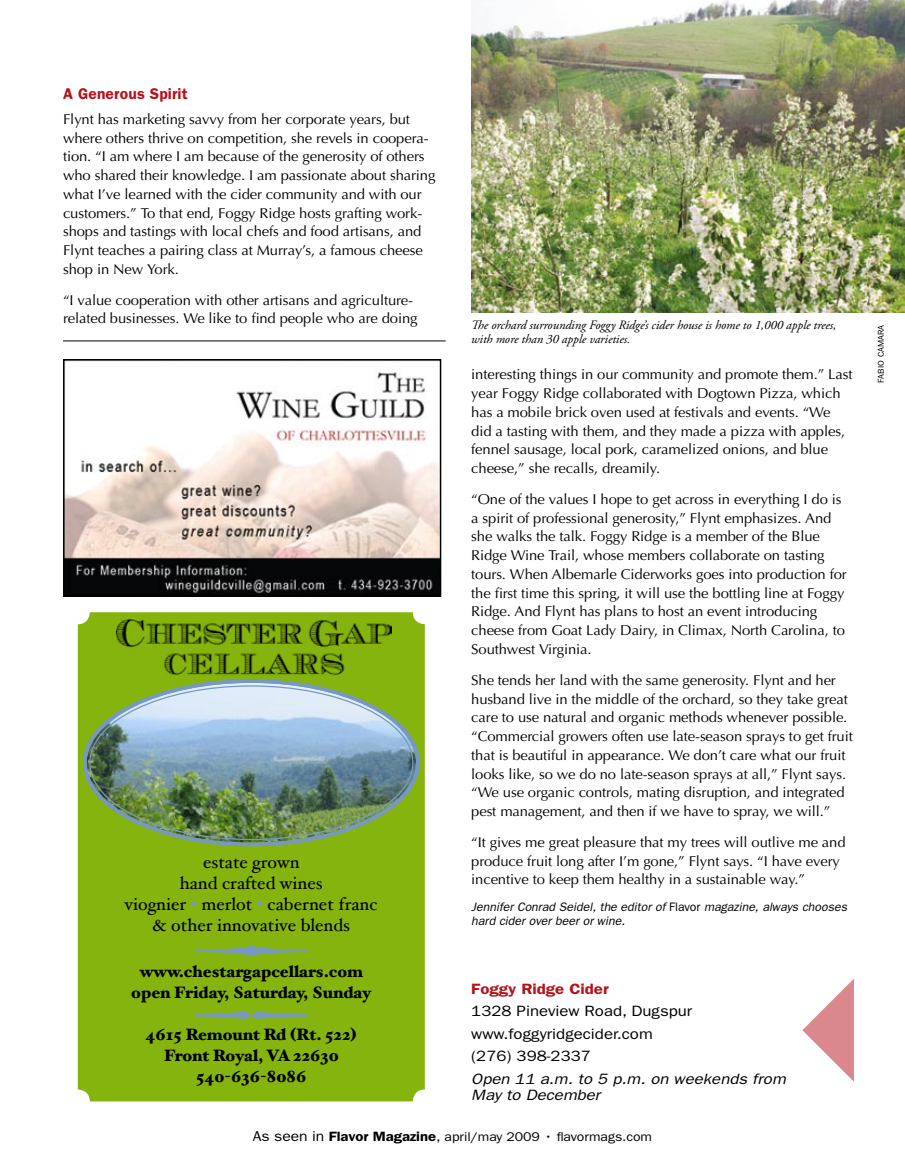
<style>
.page{position:relative;width:905px;height:1175px;background:#fff}
.page>*{position:absolute;margin:0;border:0;box-sizing:border-box;transform-origin:0 0}
.t1{font:18px/21px "Hoefler Text";color:#000;text-align:center}
.t2{font:900 16.5px/21px "Hoefler Text";color:#000;text-align:center}
.t3{font:600 15.6px "Franklin Gothic";letter-spacing:.01em;color:#b5121b}
.t4{font:15px/22.5px "ITC Franklin Gothic Std";color:#000;scale:1.12 1}
.t5{font:italic 15px/16.5px "Franklin Gothic";color:#000;scale:1.12 1}
.t6{font:600 15px "Franklin Gothic";color:#b5121b;scale:1.12 1}
.t7{font:14.25px/18.8px "Optima";letter-spacing:-.01em;color:#000;scale:1.04 1}
.t8{font:italic 12.75px/13.5px "Adobe Garamond Pro";letter-spacing:-.005em;color:#000}
.t9{font:12.75px "ITC Franklin Gothic Std";letter-spacing:-.005em;color:#000;scale:1.1 1}
.t10{font:italic 12.3px/14.2px "Franklin Gothic";color:#000}
.t11{font:8.4px "ITC Franklin Gothic Std";letter-spacing:-.005em;color:#000}
.s1{color:#7797c7}
.s2{font-family:"ITC Franklin Gothic Std";font-style:normal}
.s3{font-size:14.25px}
.s4{font-family:"Franklin Gothic";font-weight:600;font-size:13.5px}
.s5{font-size:13.5px}
</style>
<div class="page">
<div style="left:78px;top:612px;width:347px;height:489px;background:#84b40d;border-radius:12px"></div>
<img style="left:116px;top:619px;width:275px;height:64px">
<img style="left:87px;top:683px;width:329px;height:159px">
<img style="left:66px;top:372px;width:372px;height:222px">
<div style="left:63px;top:359px;width:378px;height:238px;border:2px solid #000"></div>
<svg style="left:802px;top:979px;width:52px;height:102px"></svg>
<hr style="left:63px;top:341px;width:383px;height:1px;background:#000">
<img style="left:471px;top:0;width:433px;height:312px">
<p class="t3" style="left:63px;top:84px;width:126px">A Generous Spirit</p>
<p class="t7" style="left:63px;top:110px;width:359px">Flynt has marketing savvy from her corporate years, but where others thrive on competition, she revels in coopera&shy;tion. “I am where I am because of the generosity of others who shared their knowledge. I am passionate about sharing what I’ve learned with the cider community and with our customers.” To that end, Foggy Ridge hosts grafting work&shy;shops and tastings with local chefs and food artisans, and Flynt teaches a pairing class at Murray’s, a famous cheese shop in New York.</p>
<p class="t7" style="left:63px;top:291px;width:342px">“I value cooperation with other artisans and agriculture&shy;related businesses. We like to find people who are doing</p>
<p class="t1" style="left:125px;top:851px;width:254px">estate grown<br>hand crafted wines<br>viognier <span class="s1">•</span> merlot <span class="s1">•</span> cabernet franc &amp; other innovative blends</p>
<p class="t2" style="left:131px;top:961px;width:242px">www.chestargapcellars.com open Friday, Saturday, Sunday</p>
<p class="t2" style="left:146px;top:1024px;width:213px">4615 Remount Rd (Rt. 522)<br>Front Royal, VA 22630<br>540-636-8086</p>
<p class="t8" style="left:471px;top:319px;width:366px">The orchard surrounding Foggy Ridge’s cider house is home to 1,000 apple trees, with more than 30 apple varieties.</p>
<p class="t7" style="left:471px;top:365px;width:368px">interesting things in our community and promote them.” Last year Foggy Ridge collaborated with Dogtown Pizza, which has a mobile brick oven used at festivals and events. “We did a tasting with them, and they made a pizza with apples, fennel sausage, local pork, caramelized onions, and blue cheese,” she recalls, dreamily.</p>
<p class="t7" style="left:471px;top:490px;width:362px">“One of the values I hope to get across in everything I do is a spirit of professional generosity,” Flynt emphasizes. And she walks the talk. Foggy Ridge is a member of the Blue Ridge Wine Trail, whose members collaborate on tasting tours. When Albemarle Ciderworks goes into production for the first time this spring, it will use the bottling line at Foggy Ridge. And Flynt has plans to host an event introducing cheese from Goat Lady Dairy, in Climax, North Carolina, to Southwest Virginia.</p>
<p class="t7" style="left:471px;top:670px;width:368px">She tends her land with the same generosity. Flynt and her husband live in the middle of the orchard, so they take great care to use natural and organic methods whenever possible. “Commercial growers often use late-season sprays to get fruit that is beautiful in appearance. We don’t care what our fruit looks like, so we do no late-season sprays at all,” Flynt says. “We use organic controls, mating disruption, and integrated pest management, and then if we have to spray, we will.”</p>
<p class="t7" style="left:471px;top:833px;width:361px">“It gives me great pleasure that my trees will outlive me and produce fruit long after I’m gone,” Flynt says. “I have every incentive to keep them healthy in a sustainable way.”</p>
<p class="t10" style="left:471px;top:899px;width:377px">Jennifer Conrad Seidel, the editor of <span class="s2">Flavor</span> magazine, always chooses hard cider over beer or wine.</p>
<p class="t6" style="left:471px;top:979px;width:124px">Foggy Ridge Cider</p>
<p class="t4" style="left:471px;top:1000px;width:199px">1328 Pineview Road, Dugspur www.foggyridgecider.com (276) 398-2337</p>
<p class="t5" style="left:471px;top:1070px;width:282px">Open 11 a.m. to 5 p.m. on weekends from<br>May to December</p>
<p class="t9" style="left:253px;top:1129px;width:364px"><span class="s3">As seen in</span> <span class="s4">Flavor Magazine</span><span class="s5">,</span> april/may 2009 • flavormags.com</p>
<p class="t11" style="left:876px;top:382px;width:59px;rotate:-90deg">fabio camara</p>
</div>
